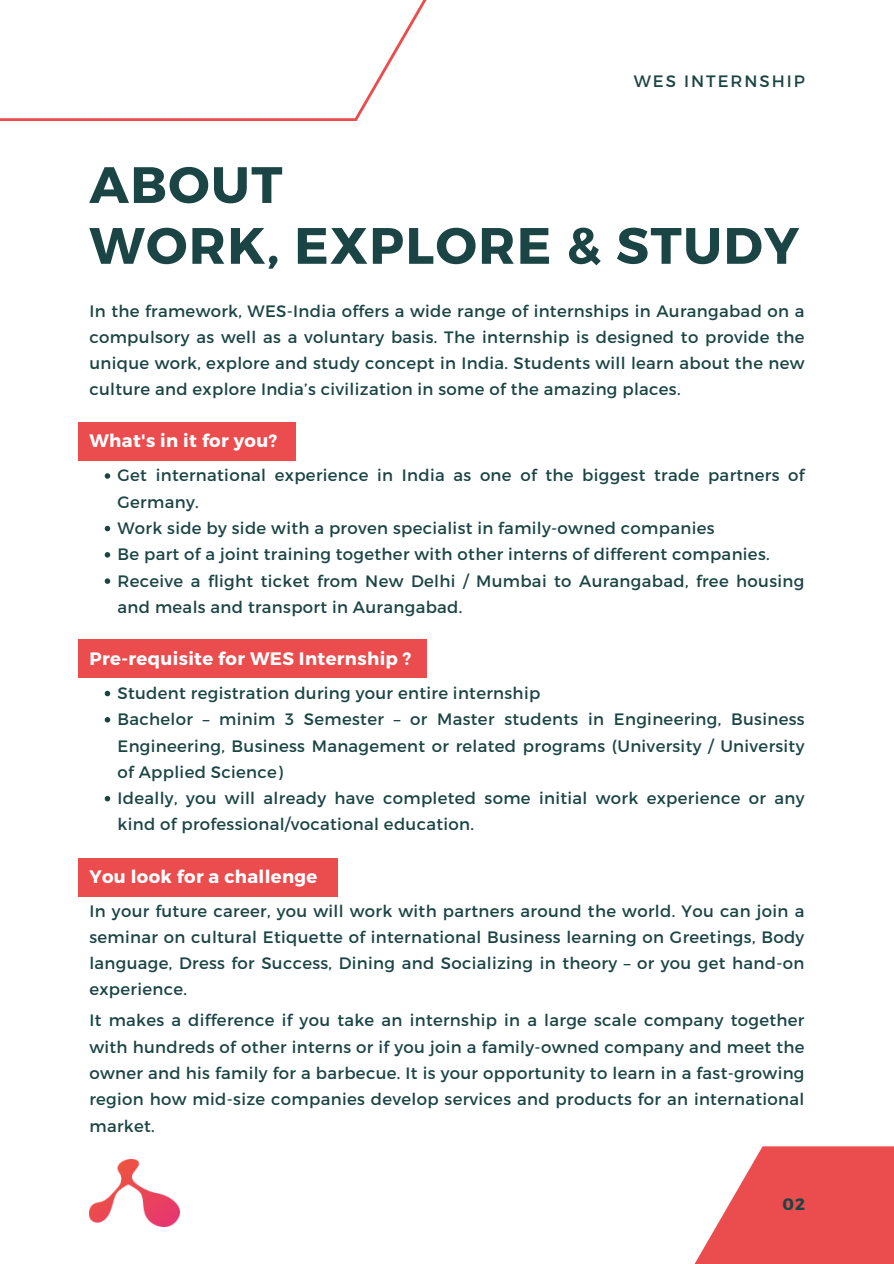
<style>
.page{position:relative;width:894px;height:1264px;background:#fff}
.page>*{position:absolute;margin:0;border:0;box-sizing:border-box;transform-origin:0 0}
.t1{font:700 51px "Montserrat";letter-spacing:.03em;color:#1b4444}
.t2{font:700 18px "Montserrat";letter-spacing:.02em;color:#fefefe}
.t3{font:700 18px "Montserrat";letter-spacing:.02em;color:#fff}
.t4{font:16.5px/26.2px "Montserrat";letter-spacing:.02em;color:#1b4444;text-align:justify}
.t5{font:16.5px "Montserrat";letter-spacing:.12em;color:#1b4444}
.t6{font:700 16.5px "Montserrat";color:#1b4444}
</style>
<div class="page">
<svg style="left:695px;top:1146px;width:198px;height:117px"></svg>
<svg style="left:0;top:0;width:427px;height:121px"></svg>
<img style="left:89px;top:1159px;width:90px;height:67px">
<div style="left:78px;top:639px;width:348px;height:38px;background:#eb4c4e"></div>
<div style="left:78px;top:422px;width:218px;height:39px;background:#eb4c4e"></div>
<div style="left:78px;top:858px;width:259px;height:39px;background:#eb4c4e"></div>
<svg style="left:105px;top:473px;width:5px;height:6px"></svg>
<svg style="left:105px;top:526px;width:5px;height:5px"></svg>
<svg style="left:105px;top:552px;width:5px;height:5px"></svg>
<svg style="left:105px;top:578px;width:5px;height:6px"></svg>
<svg style="left:105px;top:690px;width:5px;height:6px"></svg>
<svg style="left:105px;top:717px;width:5px;height:5px"></svg>
<svg style="left:105px;top:796px;width:5px;height:5px"></svg>
<p class="t5" style="left:633px;top:70px;width:173px">WES INTERNSHIP</p>
<p class="t1" style="left:89px;top:152px;width:194px">ABOUT</p>
<p class="t1" style="left:89px;top:212px;width:710px">WORK, EXPLORE &amp; STUDY</p>
<p class="t4" style="left:89px;top:297px;width:716px">In the framework, WES-India offers a wide range of internships in Aurangabad on a compulsory as well as a voluntary basis. The internship is designed to provide the unique work, explore and study concept in India. Students will learn about the new culture and explore India’s civilization in some of the amazing places.</p>
<p class="t2" style="left:89px;top:429px;width:189px">What's in it for you?</p>
<p class="t4" style="left:117px;top:461px;width:688px">Get international experience in India as one of the biggest trade partners of<br>Germany.</p>
<p class="t4" style="left:117px;top:514px;width:598px">Work side by side with a proven specialist in family-owned companies</p>
<p class="t4" style="left:117px;top:540px;width:653px">Be part of a joint training together with other interns of different companies.</p>
<p class="t4" style="left:117px;top:567px;width:688px">Receive a flight ticket from New Delhi / Mumbai to Aurangabad, free housing and meals and transport in Aurangabad.</p>
<p class="t2" style="left:89px;top:647px;width:323px">Pre-requisite for WES Internship ?</p>
<p class="t4" style="left:117px;top:679px;width:424px">Student registration during your entire internship</p>
<p class="t4" style="left:117px;top:705px;width:688px">Bachelor – minim 3 Semester – or Master students in Engineering, Business Engineering, Business Management or related programs (University / University of Applied Science)</p>
<p class="t4" style="left:117px;top:784px;width:688px">Ideally, you will already have completed some initial work experience or any kind of professional/vocational education.</p>
<p class="t3" style="left:89px;top:864px;width:229px">You look for a challenge</p>
<p class="t4" style="left:89px;top:896px;width:716px">In your future career, you will work with partners around the world. You can join a seminar on cultural Etiquette of international Business learning on Greetings, Body language, Dress for Success, Dining and Socializing in theory – or you get hand-on experience.</p>
<p class="t4" style="left:89px;top:1006px;width:716px">It makes a difference if you take an internship in a large scale company together with hundreds of other interns or if you join a family-owned company and meet the owner and his family for a barbecue. It is your opportunity to learn in a fast-growing region how mid-size companies develop services and products for an international market.</p>
<p class="t6" style="left:782px;top:1192px;width:24px">02</p>
</div>
